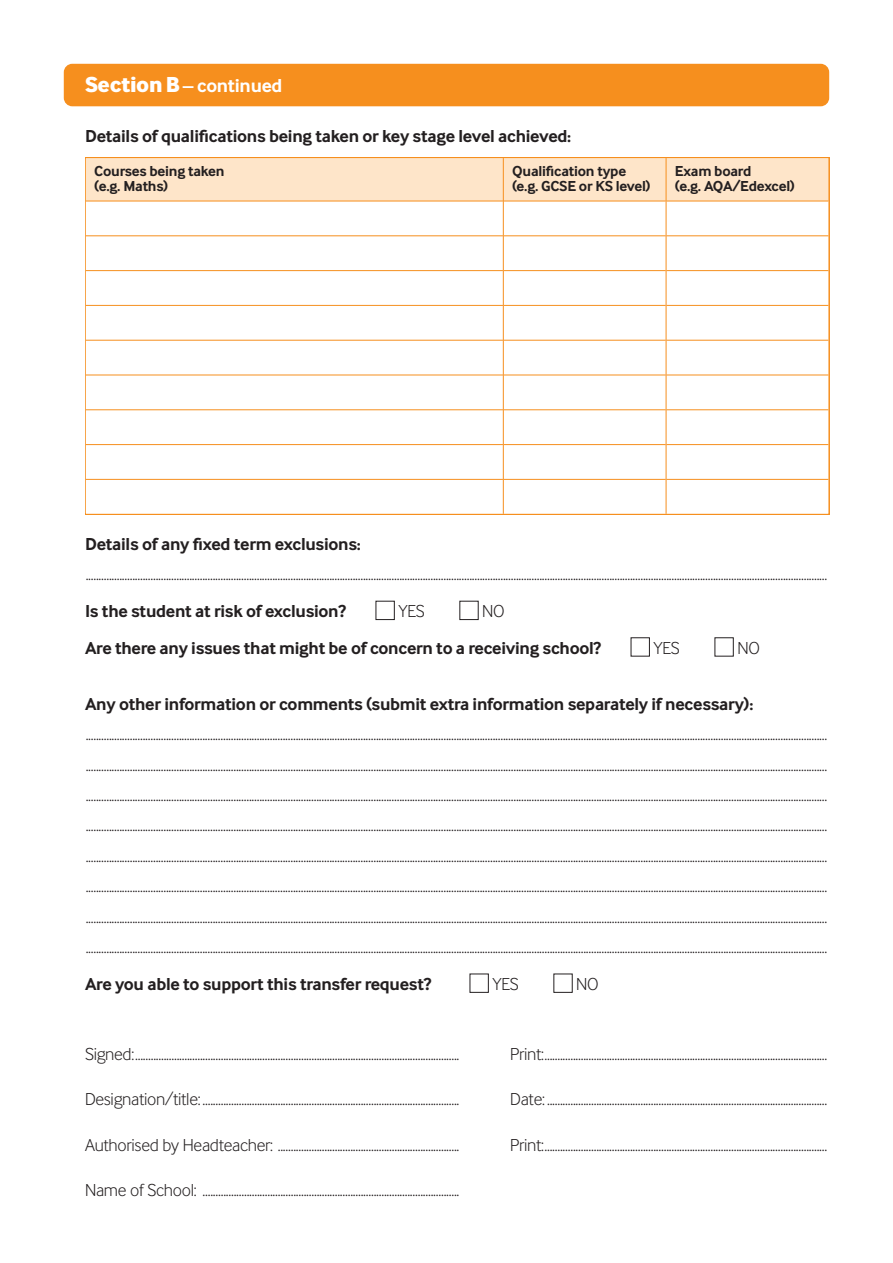
<style>
.page{position:relative;width:893px;height:1263px;background:#fff}
.page>*{position:absolute;margin:0;border:0;box-sizing:border-box;transform-origin:0 0}
.t1{font:700 19.5px "Inter Face Da Ma";letter-spacing:-.015em;color:#fff}
.t2{font:18px/30.5px "Inter Face Da Ma Lt";letter-spacing:-.015em;color:#231f20;text-align:justify}
.t3{font:700 18px "Inter Face Da Ma";letter-spacing:-.015em;color:#231f20}
.t4{font:700 15px/15px "Inter Face Da Ma";letter-spacing:-.015em;color:#231f20}
.s1{font-family:"Inter Face Da Ma Lt";font-size:22.5px}
</style>
<div class="page">
<div style="left:64px;top:64px;width:765px;height:42px;background:#f68f1e;border-radius:9px"></div>
<div style="left:86px;top:158px;width:417px;height:43px;background:#fee5c9"></div>
<div style="left:504px;top:158px;width:162px;height:43px;background:#fee5c9"></div>
<div style="left:666px;top:158px;width:162px;height:43px;background:#fee5c9"></div>
<div style="left:85px;top:157px;width:744px;height:357px;border:2px solid #f68f1e"></div>
<hr style="left:503px;top:158px;width:1px;height:356px;background:#f68f1e">
<hr style="left:666px;top:158px;width:1px;height:356px;background:#f68f1e">
<hr style="left:86px;top:201px;width:417px;height:1px;background:#f68f1e">
<hr style="left:504px;top:201px;width:162px;height:1px;background:#f68f1e">
<hr style="left:666px;top:201px;width:162px;height:1px;background:#f68f1e">
<hr style="left:86px;top:235px;width:417px;height:1px;background:#f68f1e">
<hr style="left:504px;top:235px;width:162px;height:1px;background:#f68f1e">
<hr style="left:666px;top:235px;width:162px;height:1px;background:#f68f1e">
<hr style="left:86px;top:270px;width:417px;height:1px;background:#f68f1e">
<hr style="left:504px;top:270px;width:162px;height:1px;background:#f68f1e">
<hr style="left:666px;top:270px;width:162px;height:1px;background:#f68f1e">
<hr style="left:86px;top:305px;width:417px;height:1px;background:#f68f1e">
<hr style="left:504px;top:305px;width:162px;height:1px;background:#f68f1e">
<hr style="left:666px;top:305px;width:162px;height:1px;background:#f68f1e">
<hr style="left:86px;top:340px;width:417px;height:1px;background:#f68f1e">
<hr style="left:504px;top:340px;width:162px;height:1px;background:#f68f1e">
<hr style="left:666px;top:340px;width:162px;height:1px;background:#f68f1e">
<hr style="left:86px;top:375px;width:417px;height:1px;background:#f68f1e">
<hr style="left:504px;top:375px;width:162px;height:1px;background:#f68f1e">
<hr style="left:666px;top:375px;width:162px;height:1px;background:#f68f1e">
<hr style="left:86px;top:409px;width:417px;height:1px;background:#f68f1e">
<hr style="left:504px;top:409px;width:162px;height:1px;background:#f68f1e">
<hr style="left:666px;top:409px;width:162px;height:1px;background:#f68f1e">
<hr style="left:86px;top:444px;width:417px;height:1px;background:#f68f1e">
<hr style="left:504px;top:444px;width:162px;height:1px;background:#f68f1e">
<hr style="left:666px;top:444px;width:162px;height:1px;background:#f68f1e">
<hr style="left:86px;top:479px;width:417px;height:1px;background:#f68f1e">
<hr style="left:504px;top:479px;width:162px;height:1px;background:#f68f1e">
<hr style="left:666px;top:479px;width:162px;height:1px;background:#f68f1e">
<svg style="left:375px;top:600px;width:359px;height:393px"></svg>
<p class="t1" style="left:85px;top:79px;width:199px"><span class="s1">Section B</span> – continued</p>
<p class="t3" style="left:85px;top:130px;width:488px">Details of qualifications being taken or key stage level achieved:</p>
<p class="t4" style="left:94px;top:165px;width:132px">Courses being taken (e.g. Maths)</p>
<p class="t4" style="left:512px;top:165px;width:140px">Qualification type (e.g. GCSE or KS level)</p>
<p class="t4" style="left:675px;top:165px;width:121px">Exam board<br>(e.g. AQA/Edexcel)</p>
<p class="t3" style="left:85px;top:538px;width:277px">Details of any fixed term exclusions:</p>
<p class="t2" style="left:86px;top:561px;width:743px">..............................................................................................................................................................................................................................................................................................</p>
<p class="t3" style="left:85px;top:605px;width:263px">Is the student at risk of exclusion?</p>
<p class="t2" style="left:398px;top:597px;width:28px">YES</p>
<p class="t2" style="left:482px;top:597px;width:24px">NO</p>
<p class="t3" style="left:85px;top:641px;width:518px">Are there any issues that might be of concern to a receiving school?</p>
<p class="t2" style="left:653px;top:634px;width:28px">YES</p>
<p class="t2" style="left:737px;top:634px;width:24px">NO</p>
<p class="t3" style="left:85px;top:698px;width:670px">Any other information or comments (submit extra information separately if necessary):</p>
<p class="t2" style="left:86px;top:721px;width:743px">.............................................................................................................................................................................................................................................................................................. .............................................................................................................................................................................................................................................................................................. .............................................................................................................................................................................................................................................................................................. .............................................................................................................................................................................................................................................................................................. .............................................................................................................................................................................................................................................................................................. .............................................................................................................................................................................................................................................................................................. .............................................................................................................................................................................................................................................................................................. ..............................................................................................................................................................................................................................................................................................</p>
<p class="t3" style="left:85px;top:978px;width:348px">Are you able to support this transfer request?</p>
<p class="t2" style="left:492px;top:970px;width:28px">YES</p>
<p class="t2" style="left:576px;top:970px;width:24px">NO</p>
<p class="t2" style="left:85px;top:1041px;width:376px">Signed:.............................................................................................................................</p>
<p class="t2" style="left:510px;top:1041px;width:319px">Print:.............................................................................................................</p>
<p class="t2" style="left:85px;top:1086px;width:376px">Designation/title:...................................................................................................</p>
<p class="t2" style="left:510px;top:1086px;width:319px">Date: ............................................................................................................</p>
<p class="t2" style="left:85px;top:1131px;width:376px">Authorised by Headteacher: ......................................................................</p>
<p class="t2" style="left:510px;top:1131px;width:319px">Print:.............................................................................................................</p>
<p class="t2" style="left:85px;top:1176px;width:376px">Name of School: ...................................................................................................</p>
</div>
